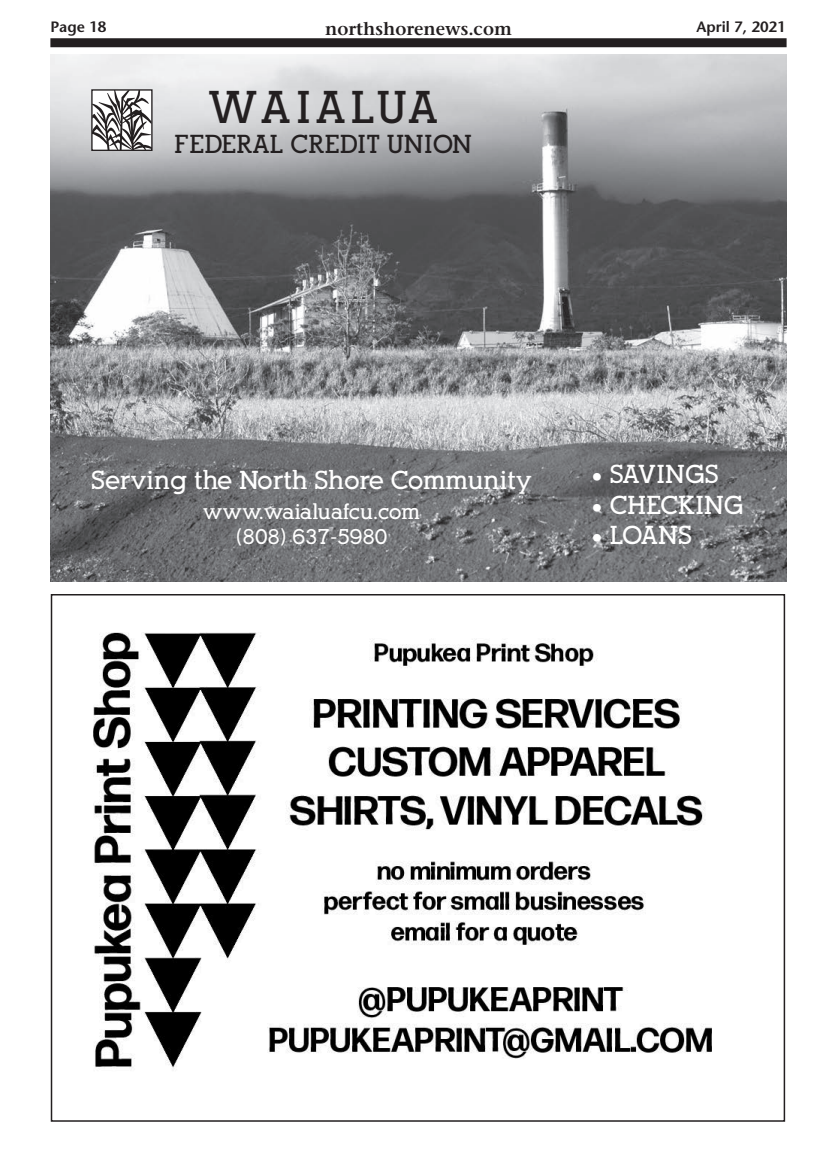
<style>
.page{position:relative;width:837px;height:1161px;background:#fff}
.page>*{position:absolute;margin:0;border:0;box-sizing:border-box;transform-origin:0 0}
.t1{font:700 45px "Alexandria FLF";letter-spacing:.075em;color:#231f20}
.t2{font:700 25.5px "Alexandria FLF";color:#fff}
.t3{font:700 25.5px "Alexandria FLF";color:#231f20}
.t4{font:700 21px/25.2px "Alexandria FLF";color:#fff;text-align:center}
.t5{font:600 18px "Stone Serif";color:#231f20}
.t6{font:600 15px "Stone Sans";color:#231f20}
</style>
<div class="page">
<div style="left:50px;top:38px;width:737px;height:9px;background:#231f20"></div>
<img style="left:93px;top:632px;width:619px;height:437px">
<img style="left:51px;top:55px;width:736px;height:526px">
<svg style="left:93px;top:91px;width:58px;height:58px"></svg>
<div style="left:91px;top:89px;width:62px;height:62px;border:1px solid #231f20"></div>
<p class="t6" style="left:50px;top:18px;width:58px">Page 18</p>
<p class="t5" style="left:325px;top:17px;width:188px">northshorenews.com</p>
<p class="t6" style="left:696px;top:18px;width:91px">April 7, 2021</p>
<p class="t1" style="left:208px;top:83px;width:232px">WAIALUA</p>
<p class="t3" style="left:174px;top:131px;width:299px">FEDERAL CREDIT UNION</p>
<p class="t2" style="left:91px;top:467px;width:442px">Serving the North Shore Community</p>
<p class="t2" style="left:592px;top:461px;width:128px">• SAVINGS</p>
<p class="t2" style="left:592px;top:491px;width:153px">• CHECKING</p>
<p class="t2" style="left:592px;top:522px;width:102px">• LOANS</p>
<p class="t4" style="left:203px;top:499px;width:219px">www.waialuafcu.com (808) 637-5980</p>
</div>
